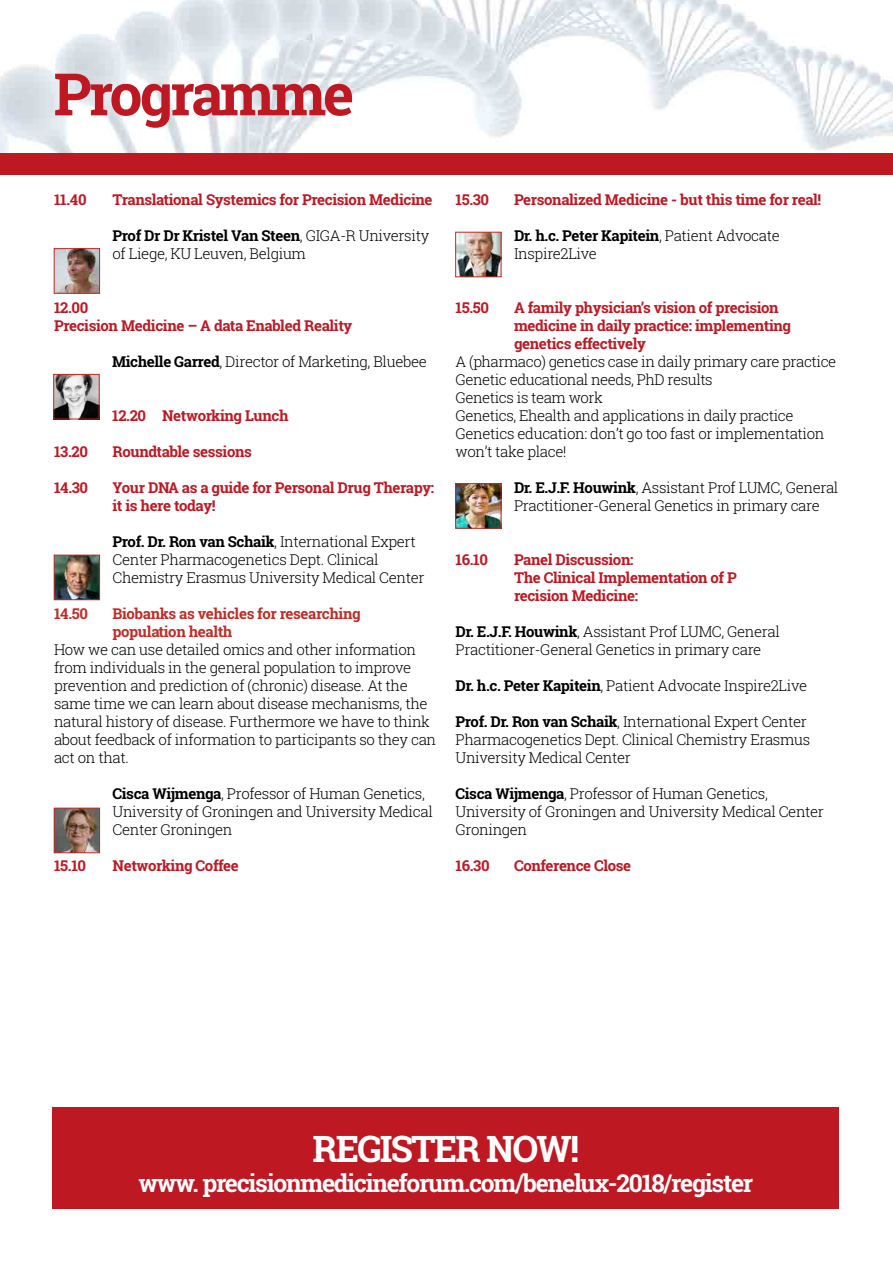
<style>
.page{position:relative;width:893px;height:1263px;background:#fff}
.page>*{position:absolute;margin:0;border:0;box-sizing:border-box;transform-origin:0 0}
.t1{font:700 58.5px "Roboto Slab";letter-spacing:-.05em;color:#be1823}
.t2{font:700 36.6px "Roboto Slab";color:#fff}
.t3{font:700 24.6px "Roboto Slab";letter-spacing:-.05em;color:#fff}
.t4{font:300 15px/18px "Roboto Slab";letter-spacing:-.025em;color:#000}
.t5{font:700 15px/18px "Roboto Slab";letter-spacing:-.025em;color:#be1823}
.t6{font:700 15px/18px "Roboto Slab";letter-spacing:-.025em;color:#c12b25}
.s1{font-weight:700}
</style>
<div class="page">
<img style="left:0;top:0;width:893px;height:153px">
<div style="left:0;top:153px;width:893px;height:21px;background:#be1823"></div>
<div style="left:53px;top:1107px;width:786px;height:102px;background:#be1823"></div>
<img style="left:56px;top:376px;width:41px;height:41px">
<img style="left:56px;top:557px;width:42px;height:41px">
<div style="left:54px;top:555px;width:46px;height:45px;border:1px solid #c12b25"></div>
<img style="left:56px;top:810px;width:42px;height:41px">
<div style="left:54px;top:808px;width:46px;height:45px;border:1px solid #c12b25"></div>
<img style="left:457px;top:234px;width:42px;height:41px">
<div style="left:455px;top:232px;width:46px;height:45px;border:1px solid #c12b25"></div>
<img style="left:457px;top:485px;width:42px;height:41px">
<div style="left:455px;top:483px;width:46px;height:45px;border:1px solid #c12b25"></div>
<img style="left:56px;top:250px;width:42px;height:41px">
<div style="left:54px;top:248px;width:46px;height:45px;border:1px solid #c12b25"></div>
<h1 class="t1" style="left:54px;top:54px;width:302px">Programme</h1>
<p class="t5" style="left:54px;top:190px;width:34px">11.40</p>
<p class="t5" style="left:112px;top:190px;width:322px">Translational Systemics for Precision Medicine</p>
<p class="t4" style="left:112px;top:226px;width:318px"><span class="s1">Prof Dr Dr Kristel Van Steen</span>, GIGA-R University of Liege, KU Leuven, Belgium</p>
<p class="t5" style="left:54px;top:298px;width:300px">12.00<br>Precision Medicine – A data Enabled Reality</p>
<p class="t4" style="left:112px;top:352px;width:316px"><span class="s1">Michelle Garred</span>, Director of Marketing, Bluebee</p>
<p class="t5" style="left:112px;top:406px;width:178px">12.20 Networking Lunch</p>
<p class="t5" style="left:54px;top:442px;width:35px">13.20</p>
<p class="t5" style="left:112px;top:442px;width:141px">Roundtable sessions</p>
<p class="t5" style="left:54px;top:478px;width:36px">14.30</p>
<p class="t5" style="left:112px;top:478px;width:323px">Your DNA as a guide for Personal Drug Therapy: it is here today!</p>
<p class="t4" style="left:113px;top:532px;width:313px"><span class="s1">Prof. Dr. Ron van Schaik</span>, International Expert<br>Center Pharmacogenetics Dept. Clinical<br>Chemistry Erasmus University Medical Center</p>
<p class="t6" style="left:54px;top:604px;width:35px">14.50</p>
<p class="t6" style="left:113px;top:604px;width:250px">Biobanks as vehicles for researching population health</p>
<p class="t4" style="left:54px;top:640px;width:384px">How we can use detailed omics and other information from individuals in the general population to improve prevention and prediction of (chronic) disease. At the same time we can learn about disease mechanisms, the natural history of disease. Furthermore we have to think about feedback of information to participants so they can act on that.</p>
<p class="t4" style="left:113px;top:784px;width:322px"><span class="s1">Cisca Wijmenga</span>, Professor of Human Genetics,<br>University of Groningen and University Medical<br>Center Groningen</p>
<p class="t5" style="left:54px;top:856px;width:34px">15.10</p>
<p class="t5" style="left:113px;top:856px;width:128px">Networking Coffee</p>
<p class="t5" style="left:455px;top:190px;width:35px">15.30</p>
<p class="t5" style="left:514px;top:190px;width:309px">Personalized Medicine - but this time for real!</p>
<p class="t4" style="left:514px;top:226px;width:267px"><span class="s1">Dr. h.c. Peter Kapitein</span>, Patient Advocate<br>Inspire2Live</p>
<p class="t5" style="left:455px;top:298px;width:35px">15.50</p>
<p class="t5" style="left:514px;top:298px;width:279px">A family physician’s vision of precision medicine in daily practice: implementing genetics effectively</p>
<p class="t4" style="left:455px;top:352px;width:382px">A (pharmaco) genetics case in daily primary care practice Genetic educational needs, PhD results<br>Genetics is team work<br>Genetics, Ehealth and applications in daily practice Genetics education: don’t go too fast or implementation won’t take place!</p>
<p class="t4" style="left:514px;top:478px;width:326px"><span class="s1">Dr. E.J.F. Houwink</span>, Assistant Prof LUMC, General<br>Practitioner-General Genetics in primary care</p>
<p class="t5" style="left:455px;top:550px;width:34px">16.10</p>
<p class="t5" style="left:514px;top:550px;width:224px">Panel Discussion:<br>The Clinical Implementation of P recision Medicine:</p>
<p class="t4" style="left:455px;top:622px;width:326px"><span class="s1">Dr. E.J.F. Houwink</span>, Assistant Prof LUMC, General<br>Practitioner-General Genetics in primary care</p>
<p class="t4" style="left:455px;top:676px;width:353px"><span class="s1">Dr. h.c. Peter Kapitein</span>, Patient Advocate Inspire2Live</p>
<p class="t4" style="left:455px;top:712px;width:356px"><span class="s1">Prof. Dr. Ron van Schaik</span>, International Expert Center<br>Pharmacogenetics Dept. Clinical Chemistry Erasmus<br>University Medical Center</p>
<p class="t4" style="left:455px;top:784px;width:370px"><span class="s1">Cisca Wijmenga</span>, Professor of Human Genetics,<br>University of Groningen and University Medical Center<br>Groningen</p>
<p class="t5" style="left:455px;top:856px;width:36px">16.30</p>
<p class="t5" style="left:514px;top:856px;width:119px">Conference Close</p>
<h2 class="t2" style="left:313px;top:1124px;width:45px">Register</h2>
<h2 class="t2" style="left:486px;top:1124px;width:30px">now</h2>
<h2 class="t2" style="left:570px;top:1124px;width:11px">!</h2>
<h3 class="t3" style="left:138px;top:1166px;width:616px">www. precisionmedicineforum.com/benelux-2018/register</h3>
</div>
